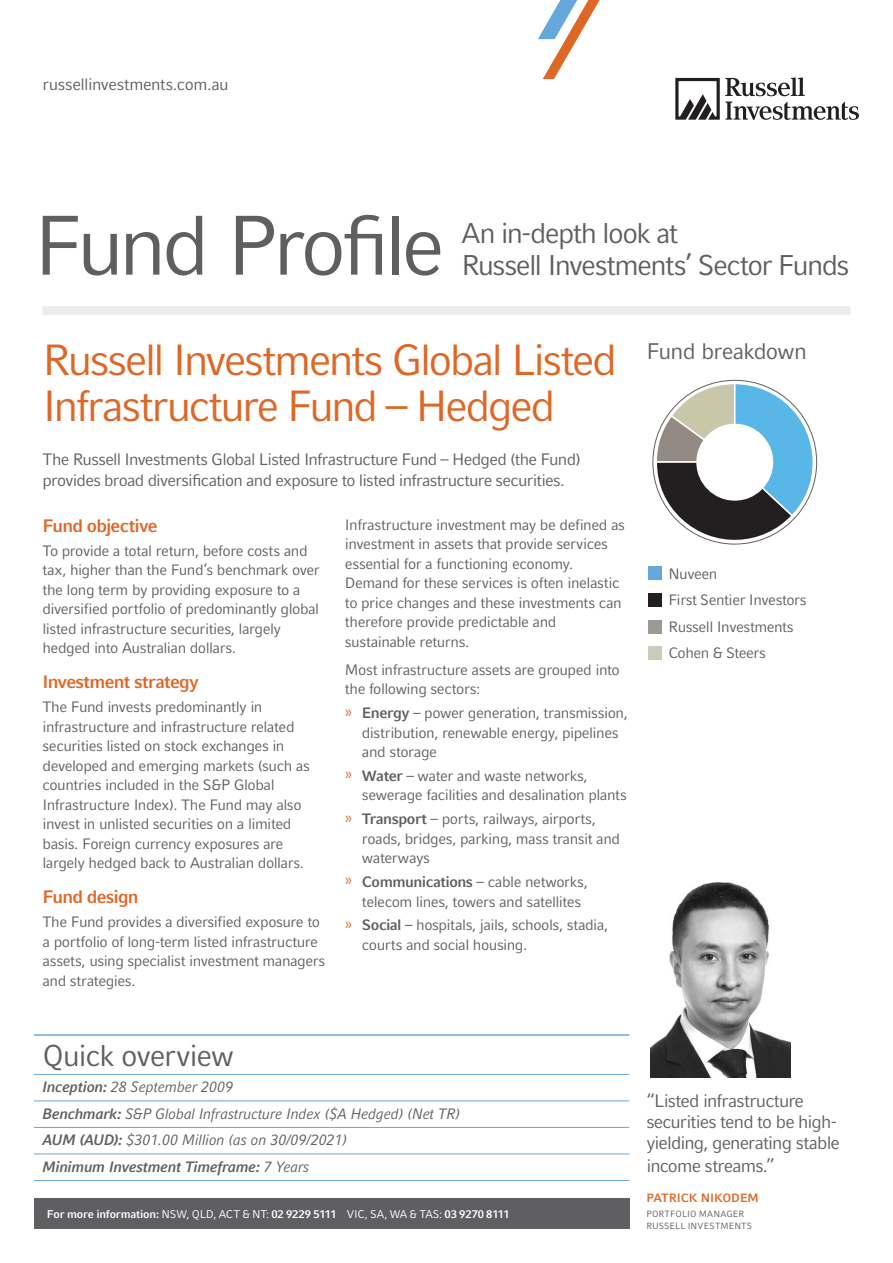
<style>
.page{position:relative;width:893px;height:1263px;background:#fff}
.page>*{position:absolute;margin:0;border:0;box-sizing:border-box;transform-origin:0 0}
.t1{font:84px "Compatil Fact LT Pro";letter-spacing:-.065em;color:#5f5f62}
.t2{font:43.5px/46.5px "Compatil Fact LT Pro";letter-spacing:-.06em;color:#de6726}
.t3{font:30px "Compatil Fact LT Pro";letter-spacing:-.04em;color:#5f5f62}
.t4{font:28.5px "Compatil Fact LT Pro";letter-spacing:-.055em;color:#5f5f62}
.t5{font:22.5px "Compatil Fact LT Pro";letter-spacing:-.035em;color:#5f5f62}
.t6{font:18px/21.5px "Compatil Fact LT Pro";letter-spacing:-.045em;color:#5f5f62}
.t7{font:700 18px "Compatil Fact LT Pro";letter-spacing:-.04em;color:#de6726}
.t8{font:16.5px/21px "Compatil Fact LT Pro";letter-spacing:-.04em;color:#5f5f62}
.t9{font:15px/19.5px "Compatil Fact LT Pro";letter-spacing:-.03em;color:#5f5f62}
.t10{font:italic 15px/26.5px "Compatil Fact LT Pro";letter-spacing:-.025em;color:#5f5f62}
.t11{font:700 12px "Compatil Fact LT Pro";letter-spacing:-.005em;color:#de6726}
.t12{font:700 11.25px "Compatil Fact LT Pro";letter-spacing:-.015em;color:#fff}
.t13{font:9px/12px "Compatil Fact LT Pro";letter-spacing:.01em;color:#5f5f62}
.s1{color:#de6726}
.s2{font-weight:700}
.s3{font-weight:400}
</style>
<div class="page">
<div style="left:34px;top:1199px;width:595px;height:30px;background:#5f5f62"></div>
<svg style="left:675px;top:77px;width:184px;height:43px"></svg>
<svg style="left:538px;top:0;width:62px;height:79px"></svg>
<div style="left:43px;top:306px;width:807px;height:9px;background:#ececee"></div>
<hr style="left:34px;top:1034px;width:595px;height:2px;background:#65a8db">
<hr style="left:34px;top:1074px;width:595px;height:1px;background:#65a8db">
<hr style="left:34px;top:1100px;width:595px;height:1px;background:#65a8db">
<hr style="left:34px;top:1127px;width:595px;height:1px;background:#65a8db">
<hr style="left:34px;top:1153px;width:595px;height:1px;background:#65a8db">
<hr style="left:34px;top:1180px;width:595px;height:1px;background:#65a8db">
<svg style="left:655px;top:382px;width:160px;height:163px"></svg>
<div style="left:696px;top:424px;width:77px;height:77px;background:#fff;border-radius:50%"></div>
<div style="left:648px;top:567px;width:13px;height:13px;background:#65a8db"></div>
<div style="left:648px;top:593px;width:13px;height:14px;background:#231f20"></div>
<div style="left:648px;top:620px;width:13px;height:13px;background:#9e9993"></div>
<div style="left:648px;top:646px;width:13px;height:14px;background:#cccbbb"></div>
<img style="left:650px;top:882px;width:140px;height:195px">
<p class="t8" style="left:43px;top:74px;width:188px">russellinvestments.com.au</p>
<h1 class="t1" style="left:33px;top:197px;width:413px">Fund Profile</h1>
<h3 class="t4" style="left:461px;top:217px;width:218px">An in-depth look at</h3>
<h3 class="t4" style="left:461px;top:248px;width:389px">Russell Investments’ Sector Funds</h3>
<h2 class="t2" style="left:43px;top:336px;width:576px">Russell Investments Global Listed<br>Infrastructure Fund – Hedged</h2>
<p class="t8" style="left:43px;top:449px;width:540px">The Russell Investments Global Listed Infrastructure Fund – Hedged (the Fund) provides broad diversification and exposure to listed infrastructure securities.</p>
<p class="t7" style="left:43px;top:515px;width:117px">Fund objective</p>
<p class="t9" style="left:43px;top:541px;width:279px">To provide a total return, before costs and tax, higher than the Fund’s benchmark over the long term by providing exposure to a diversified portfolio of predominantly global listed infrastructure securities, largely hedged into Australian dollars.</p>
<p class="t7" style="left:43px;top:672px;width:158px">Investment strategy</p>
<p class="t9" style="left:43px;top:697px;width:269px">The Fund invests predominantly in infrastructure and infrastructure related securities listed on stock exchanges in developed and emerging markets (such as countries included in the S&amp;P Global Infrastructure Index). The Fund may also invest in unlisted securities on a limited basis. Foreign currency exposures are largely hedged back to Australian dollars.</p>
<p class="t7" style="left:43px;top:886px;width:98px">Fund design</p>
<p class="t9" style="left:43px;top:912px;width:284px">The Fund provides a diversified exposure to a portfolio of long-term listed infrastructure assets, using specialist investment managers and strategies.</p>
<p class="t9" style="left:345px;top:515px;width:282px">Infrastructure investment may be defined as investment in assets that provide services essential for a functioning economy.<br>Demand for these services is often inelastic to price changes and these investments can therefore provide predictable and sustainable returns.</p>
<p class="t9" style="left:345px;top:660px;width:276px">Most infrastructure assets are grouped into the following sectors:</p>
<p class="t9" style="left:362px;top:703px;width:267px;text-indent:-17px"><span class="s1">»</span> <span class="s2">Energy</span> – power generation, transmission, distribution, renewable energy, pipelines and storage</p>
<p class="t9" style="left:362px;top:766px;width:266px;text-indent:-17px"><span class="s1">»</span> <span class="s2">Water</span> – water and waste networks, sewerage facilities and desalination plants</p>
<p class="t9" style="left:362px;top:809px;width:260px;text-indent:-17px"><span class="s1">»</span> <span class="s2">Transport</span> – ports, railways, airports, roads, bridges, parking, mass transit and waterways</p>
<p class="t9" style="left:362px;top:872px;width:227px;text-indent:-17px"><span class="s1">»</span> <span class="s2">Communications</span> – cable networks, telecom lines, towers and satellites</p>
<p class="t9" style="left:362px;top:915px;width:248px;text-indent:-17px"><span class="s1">»</span> <span class="s2">Social</span> – hospitals, jails, schools, stadia, courts and social housing.</p>
<h3 class="t5" style="left:646px;top:338px;width:162px">Fund breakdown</h3>
<p class="t9" style="left:668px;top:560px;width:140px;line-height:26.5px">Nuveen<br>First Sentier Investors<br>Russell Investments<br>Cohen &amp; Steers</p>
<h3 class="t3" style="left:43px;top:1038px;width:193px">Quick overview</h3>
<p class="t10" style="left:43px;top:1073px;width:420px"><span class="s2">Inception:</span> 28 September 2009<br><span class="s2">Benchmark:</span> S&amp;P Global Infrastructure Index ($A Hedged) (Net TR)<br><span class="s2">AUM (AUD):</span> $301.00 Million (as on 30/09/2021)<br><span class="s2">Minimum Investment Timeframe:</span> 7 Years</p>
<p class="t12" style="left:47px;top:1207px;width:464px">For more information: <span class="s3">NSW, QLD, ACT &amp; NT:</span> 02 9229 5111 <span class="s3">VIC, SA, WA &amp; TAS:</span> 03 9270 8111</p>
<p class="t6" style="left:646px;top:1090px;width:195px">“Listed infrastructure securities tend to be high&shy;yielding, generating stable income streams.”</p>
<p class="t11" style="left:646px;top:1191px;width:114px">PATRICK NIKODEM</p>
<p class="t13" style="left:646px;top:1207px;width:107px">PORTFOLIO MANAGER<br>RUSSELL INVESTMENTS</p>
</div>
